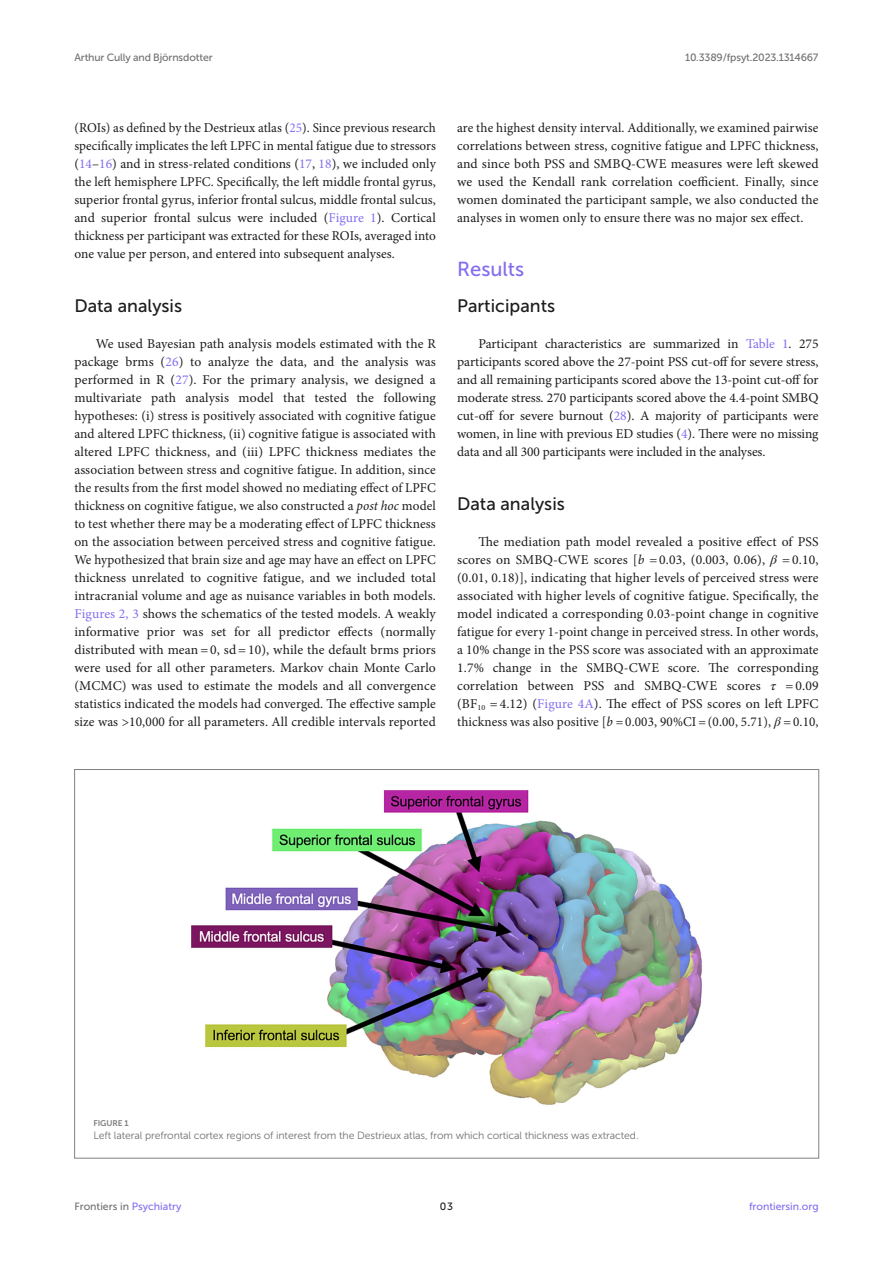
<style>
.page{position:relative;width:893px;height:1263px;background:#fff}
.page>*{position:absolute;margin:0;border:0;box-sizing:border-box;transform-origin:0 0}
.HEAD_1{font:20.25px "Museo Sans 500";color:#856df0}
.HEAD_2{font:18px "Museo Sans 500";color:#1b1c1b}
.HEAD_2_after_HEAD_1{font:18px "Museo Sans 500";color:#1b1c1b}
.TEXT_FLUSH{font:13.5px/18px "Minion Pro";letter-spacing:.005em;color:#1b1c1b;text-align:justify}
.TEXT{font:13.5px/18px "Minion Pro";letter-spacing:.005em;color:#1b1c1b;text-align:justify}
.FIG_LEG{font:10.5px "Museo Sans 300";letter-spacing:-.01em;color:#706f70}
.t1{font:10.5px "Museo Sans 500";letter-spacing:-.015em;color:#706f70}
.t2{font:10.5px "Museo Sans 500";color:#856df0}
.t3{font:10.5px "Museo Sans 500";color:#1b1c1b}
.FIG_HD{font:8.25px "Museo Sans 700";letter-spacing:-.01em;color:#7e7f7f}
.s1{color:#856df0}
.s2{font-style:italic}
.s3{font-family:"STIX General";font-style:italic}
</style>
<div class="page">
<img style="left:191px;top:790px;width:511px;height:315px">
<p class="t1" style="left:74px;top:51px;width:140px">Arthur Cully and Björnsdotter</p>
<p class="t1" style="left:685px;top:51px;width:135px">10.3389/fpsyt.2023.1314667</p>
<p class="TEXT" style="left:74px;top:119px;width:363px">(ROIs) as defined by the Destrieux atlas (<span class="s1">25</span>). Since previous research specifically implicates the left LPFC in mental fatigue due to stressors (<span class="s1">14</span>–<span class="s1">16</span>) and in stress-related conditions (<span class="s1">17</span>, <span class="s1">18</span>), we included only the left hemisphere LPFC. Specifically, the left middle frontal gyrus, superior frontal gyrus, inferior frontal sulcus, middle frontal sulcus, and superior frontal sulcus were included (<span class="s1">Figure 1</span>). Cortical thickness per participant was extracted for these ROIs, averaged into one value per person, and entered into subsequent analyses.</p>
<p class="HEAD_2" style="left:74px;top:296px;width:109px">Data analysis</p>
<p class="TEXT_FLUSH" style="left:74px;top:335px;width:363px;text-indent:21px">We used Bayesian path analysis models estimated with the R package brms (<span class="s1">26</span>) to analyze the data, and the analysis was performed in R (<span class="s1">27</span>). For the primary analysis, we designed a multivariate path analysis model that tested the following hypotheses: (i) stress is positively associated with cognitive fatigue and altered LPFC thickness, (ii) cognitive fatigue is associated with altered LPFC thickness, and (iii) LPFC thickness mediates the association between stress and cognitive fatigue. In addition, since the results from the first model showed no mediating effect of LPFC thickness on cognitive fatigue, we also constructed a <span class="s2">post hoc</span> model to test whether there may be a moderating effect of LPFC thickness on the association between perceived stress and cognitive fatigue.<br>We hypothesized that brain size and age may have an effect on LPFC thickness unrelated to cognitive fatigue, and we included total intracranial volume and age as nuisance variables in both models.<br><span class="s1">Figures 2, 3</span> shows the schematics of the tested models. A weakly informative prior was set for all predictor effects (normally distributed with mean=0, sd=10), while the default brms priors were used for all other parameters. Markov chain Monte Carlo (MCMC) was used to estimate the models and all convergence statistics indicated the models had converged. The effective sample size was &gt;10,000 for all parameters. All credible intervals reported</p>
<p class="TEXT_FLUSH" style="left:457px;top:119px;width:363px">are the highest density interval. Additionally, we examined pairwise correlations between stress, cognitive fatigue and LPFC thickness, and since both PSS and SMBQ-CWE measures were left skewed we used the Kendall rank correlation coefficient. Finally, since women dominated the participant sample, we also conducted the analyses in women only to ensure there was no major sex effect.</p>
<p class="HEAD_1" style="left:457px;top:258px;width:69px">Results</p>
<p class="HEAD_2_after_HEAD_1" style="left:457px;top:296px;width:100px">Participants</p>
<p class="TEXT_FLUSH" style="left:457px;top:335px;width:363px;text-indent:21px">Participant characteristics are summarized in <span class="s1">Table 1</span>. 275 participants scored above the 27-point PSS cut-off for severe stress, and all remaining participants scored above the 13-point cut-off for moderate stress. 270 participants scored above the 4.4-point SMBQ cut-off for severe burnout (<span class="s1">28</span>). A majority of participants were women, in line with previous ED studies (<span class="s1">4</span>). There were no missing data and all 300 participants were included in the analyses.</p>
<p class="HEAD_2" style="left:457px;top:494px;width:109px">Data analysis</p>
<p class="TEXT_FLUSH" style="left:457px;top:533px;width:363px;text-indent:21px">The mediation path model revealed a positive effect of PSS scores on SMBQ-CWE scores [<span class="s2">b</span> =0.03, (0.003, 0.06), <span class="s3">β</span> = 0.10, (0.01, 0.18)], indicating that higher levels of perceived stress were associated with higher levels of cognitive fatigue. Specifically, the model indicated a corresponding 0.03-point change in cognitive fatigue for every 1-point change in perceived stress. In other words, a 10% change in the PSS score was associated with an approximate 1.7% change in the SMBQ-CWE score. The corresponding correlation between PSS and SMBQ-CWE scores <span class="s3">τ</span> =0.09 (BF<sub>10</sub> =4.12) (<span class="s1">Figure 4A</span>). The effect of PSS scores on left LPFC thickness was also positive [<span class="s2">b</span> =0.003, 90%CI=(0.00, 5.71), <span class="s3">β</span> =0.10,</p>
<p class="FIG_HD" style="left:94px;top:1118px;width:37px">FIGURE 1</p>
<p class="FIG_LEG" style="left:94px;top:1130px;width:547px">Left lateral prefrontal cortex regions of interest from the Destrieux atlas, from which cortical thickness was extracted.</p>
<p class="t1" style="left:74px;top:1200px;width:109px">Frontiers in <span class="s1">Psychiatry</span></p>
<p class="t3" style="left:440px;top:1200px;width:15px">03</p>
<p class="t2" style="left:749px;top:1200px;width:71px">frontiersin.org</p>
</div>
